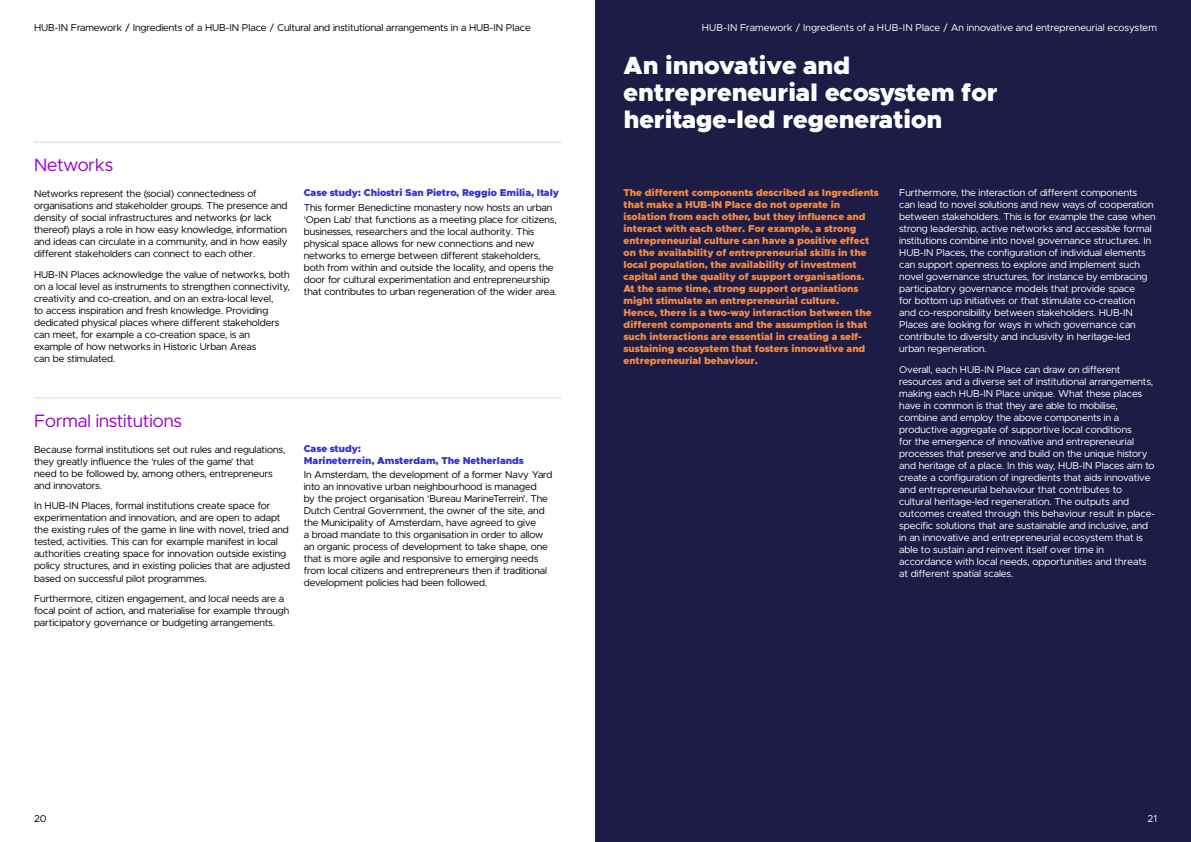
<style>
.page{position:relative;width:1191px;height:842px;background:#fff}
.page>*{position:absolute;margin:0;border:0;box-sizing:border-box;transform-origin:0 0}
.Page_title{font:900 25px/27px "Metropolis";color:#fff}
.Page_Subtitle{font:18px "Metropolis";color:#90c}
.t1{font:10px/12px "Metropolis";color:#000}
.t2{font:10px/12px "Metropolis";color:#fff}
.Paragraph_Bold{font:900 10px/12px "Metropolis";color:#ef8a45}
.Page_Subtitle_2{font:900 10px/12px "Metropolis";color:#33c}
</style>
<div class="page">
<div style="left:595px;top:0;width:596px;height:842px;background:#1c1c47"></div>
<hr style="left:34px;top:397px;width:527px;height:1px;background:#e2d3d3">
<hr style="left:34px;top:142px;width:527px;height:1px;background:#e2d3d3">
<p class="t1" style="left:34px;top:22px;width:498px">HUB-IN Framework / Ingredients of a HUB-IN Place / Cultural and institutional arrangements in a HUB-IN Place</p>
<p class="Page_Subtitle" style="left:34px;top:154px;width:81px">Networks</p>
<p class="t1" style="left:34px;top:188px;width:255px">Networks represent the (social) connectedness of organisations and stakeholder groups. The presence and density of social infrastructures and networks (or lack thereof) plays a role in how easy knowledge, information and ideas can circulate in a community, and in how easily different stakeholders can connect to each other.</p>
<p class="t1" style="left:34px;top:268px;width:257px">HUB-IN Places acknowledge the value of networks, both on a local level as instruments to strengthen connectivity, creativity and co-creation, and on an extra-local level,<br>to access inspiration and fresh knowledge. Providing dedicated physical places where different stakeholders can meet, for example a co-creation space, is an example of how networks in Historic Urban Areas<br>can be stimulated.</p>
<p class="Page_Subtitle_2" style="left:304px;top:187px;width:257px">Case study: Chiostri San Pietro, Reggio Emilia, Italy</p>
<p class="t1" style="left:304px;top:201px;width:255px">This former Benedictine monastery now hosts an urban ‘Open Lab’ that functions as a meeting place for citizens, businesses, researchers and the local authority. This physical space allows for new connections and new networks to emerge between different stakeholders, both from within and outside the locality, and opens the door for cultural experimentation and entrepreneurship that contributes to urban regeneration of the wider area.</p>
<p class="Page_Subtitle" style="left:34px;top:409px;width:149px">Formal institutions</p>
<p class="t1" style="left:34px;top:443px;width:253px">Because formal institutions set out rules and regulations, they greatly influence the ‘rules of the game’ that<br>need to be followed by, among others, entrepreneurs and innovators.</p>
<p class="t1" style="left:34px;top:500px;width:258px">In HUB-IN Places, formal institutions create space for experimentation and innovation, and are open to adapt the existing rules of the game in line with novel, tried and tested, activities. This can for example manifest in local authorities creating space for innovation outside existing policy structures, and in existing policies that are adjusted based on successful pilot programmes.</p>
<p class="t1" style="left:34px;top:592px;width:257px">Furthermore, citizen engagement, and local needs are a focal point of action, and materialise for example through participatory governance or budgeting arrangements.</p>
<p class="Page_Subtitle_2" style="left:304px;top:442px;width:222px">Case study:<br>Marineterrein, Amsterdam, The Netherlands</p>
<p class="t1" style="left:304px;top:469px;width:250px">In Amsterdam, the development of a former Navy Yard into an innovative urban neighbourhood is managed<br>by the project organisation ‘Bureau MarineTerrein’. The Dutch Central Government, the owner of the site, and the Municipality of Amsterdam, have agreed to give<br>a broad mandate to this organisation in order to allow an organic process of development to take shape, one that is more agile and responsive to emerging needs from local citizens and entrepreneurs then if traditional development policies had been followed.</p>
<p class="t2" style="left:701px;top:22px;width:457px">HUB-IN Framework / Ingredients of a HUB-IN Place / An innovative and entrepreneurial ecosystem</p>
<p class="Page_title" style="left:623px;top:52px;width:375px">An innovative and entrepreneurial ecosystem for heritage-led regeneration</p>
<p class="Paragraph_Bold" style="left:623px;top:187px;width:257px">The different components described as Ingredients that make a HUB-IN Place do not operate in isolation from each other, but they influence and interact with each other. For example, a strong entrepreneurial culture can have a positive effect on the availability of entrepreneurial skills in the local population, the availability of investment capital and the quality of support organisations.<br>At the same time, strong support organisations might stimulate an entrepreneurial culture.<br>Hence, there is a two-way interaction between the different components and the assumption is that such interactions are essential in creating a self&shy;sustaining ecosystem that fosters innovative and entrepreneurial behaviour.</p>
<p class="t2" style="left:899px;top:187px;width:258px">Furthermore, the interaction of different components<br>can lead to novel solutions and new ways of cooperation between stakeholders. This is for example the case when strong leadership, active networks and accessible formal institutions combine into novel governance structures. In HUB-IN Places, the configuration of individual elements can support openness to explore and implement such novel governance structures, for instance by embracing participatory governance models that provide space<br>for bottom up initiatives or that stimulate co-creation<br>and co-responsibility between stakeholders. HUB-IN Places are looking for ways in which governance can contribute to diversity and inclusivity in heritage-led urban regeneration.</p>
<p class="t2" style="left:899px;top:363px;width:257px">Overall, each HUB-IN Place can draw on different resources and a diverse set of institutional arrangements, making each HUB-IN Place unique. What these places have in common is that they are able to mobilise, combine and employ the above components in a productive aggregate of supportive local conditions<br>for the emergence of innovative and entrepreneurial processes that preserve and build on the unique history and heritage of a place. In this way, HUB-IN Places aim to create a configuration of ingredients that aids innovative and entrepreneurial behaviour that contributes to cultural heritage-led regeneration. The outputs and outcomes created through this behaviour result in place&shy;specific solutions that are sustainable and inclusive, and in an innovative and entrepreneurial ecosystem that is able to sustain and reinvent itself over time in accordance with local needs, opportunities and threats at different spatial scales.</p>
<p class="t1" style="left:34px;top:812px;width:14px">20</p>
<p class="t2" style="left:1147px;top:812px;width:11px">21</p>
</div>
